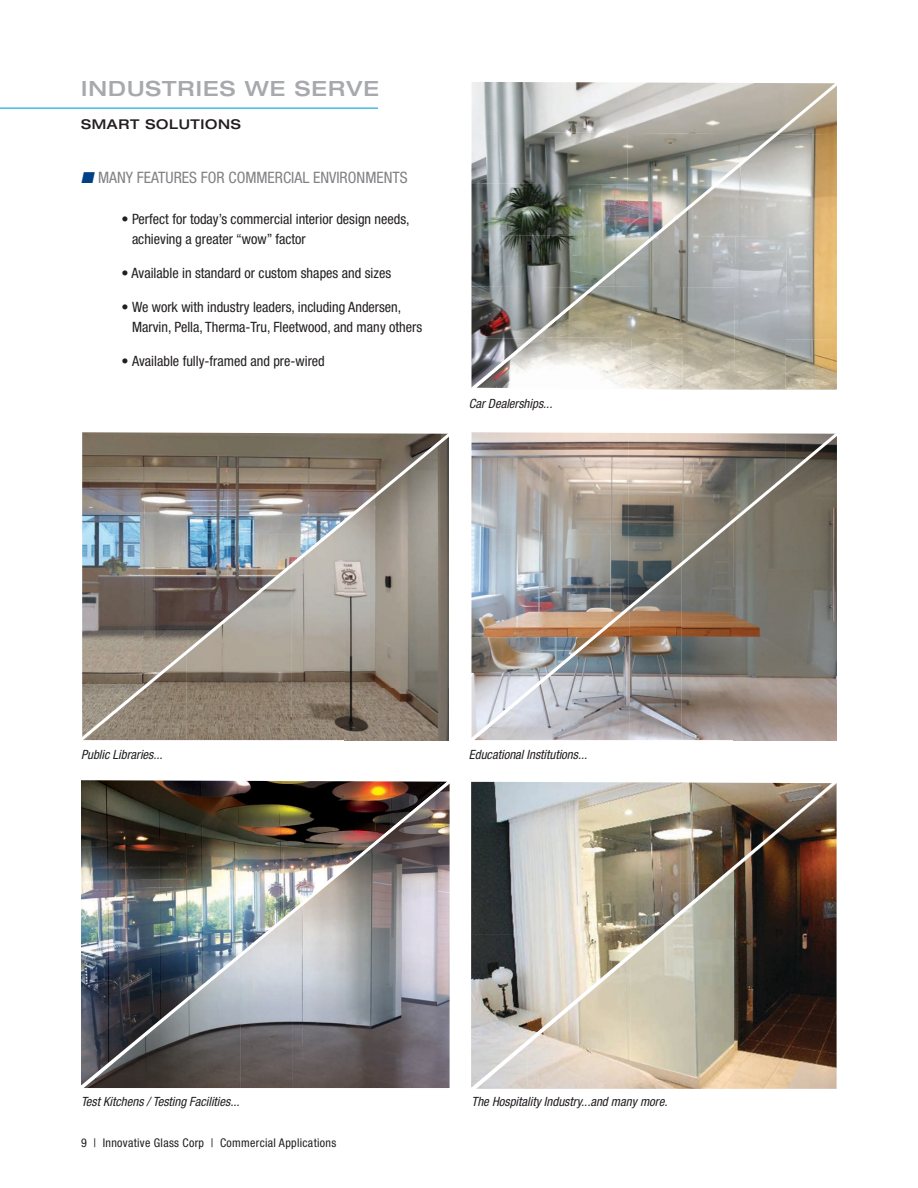
<style>
.page{position:relative;width:918px;height:1188px;background:#fff}
.page>*{position:absolute;margin:0;border:0;box-sizing:border-box;transform-origin:0 0}
.t1{font:500 expanded 21px "Helvetica Neue";letter-spacing:.05em;color:#a8a9ad}
.t2{font:condensed 15.75px "Helvetica Neue";color:#808285}
.t3{font:condensed 14.25px/20.2px "Helvetica Neue";color:#231f20}
.t4{font:500 expanded 13.5px "Helvetica Neue";letter-spacing:.05em;color:#231f20}
.t5{font:italic condensed 12.75px "Helvetica Neue";color:#231f20}
.t6{font:condensed 12px "Helvetica Neue";letter-spacing:.025em;color:#231f20}
.s1{color:#014086}
</style>
<div class="page">
<img style="left:81px;top:780px;width:369px;height:308px">
<img style="left:471px;top:781px;width:366px;height:308px">
<img style="left:82px;top:432px;width:367px;height:309px">
<img style="left:471px;top:432px;width:366px;height:309px">
<img style="left:471px;top:82px;width:366px;height:308px">
<hr style="left:0;top:108px;width:378px;height:1px;background:#00aadc">
<h1 class="t1" style="left:81px;top:76px;width:299px">INDUSTRIES WE SERVE</h1>
<p class="t4" style="left:81px;top:116px;width:161px">SMART SOLUTIONS</p>
<p class="t2" style="left:81px;top:168px;width:328px"><span class="s1">■</span> MANY FEATURES FOR COMMERCIAL ENVIRONMENTS</p>
<p class="t3" style="left:132px;top:209px;width:279px;text-indent:-11px">• Perfect for today’s commercial interior design needs, achieving a greater “wow” factor</p>
<p class="t3" style="left:122px;top:263px;width:271px">• Available in standard or custom shapes and sizes</p>
<p class="t3" style="left:132px;top:296px;width:292px;text-indent:-11px">• We work with industry leaders, including Andersen,<br>Marvin, Pella, Therma-Tru, Fleetwood, and many others</p>
<p class="t3" style="left:122px;top:350px;width:205px">• Available fully-framed and pre-wired</p>
<p class="t5" style="left:469px;top:396px;width:88px">CarDealerships...</p>
<p class="t5" style="left:81px;top:747px;width:86px">PublicLibraries...</p>
<p class="t5" style="left:469px;top:747px;width:123px">EducationalInstitutions...</p>
<p class="t5" style="left:81px;top:1094px;width:163px">TestKitchens/Testing Facilities...</p>
<p class="t6" style="left:81px;top:1136px;width:257px">9 | Innovative Glass Corp | Commercial Applications</p>
<p class="t5" style="left:472px;top:1094px;width:201px">TheHospitalityIndustry...and manymore.</p>
</div>
